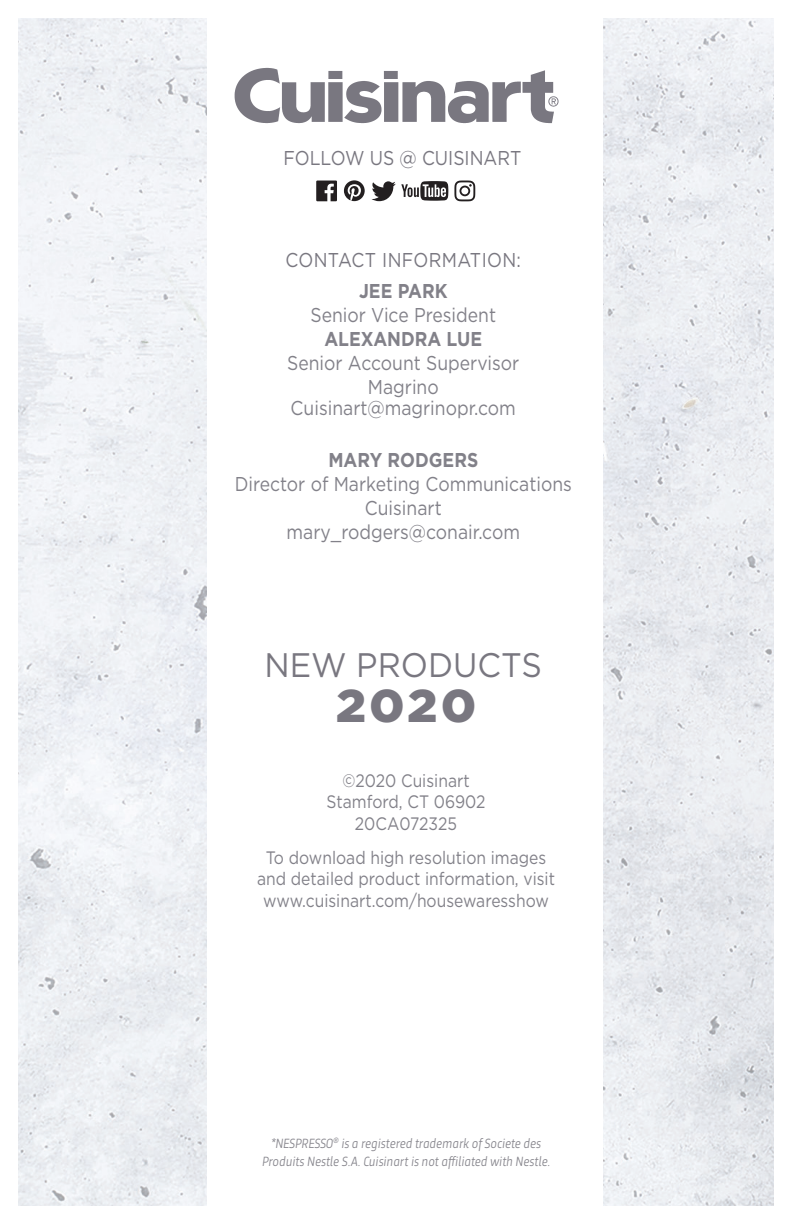
<style>
.page{position:relative;width:792px;height:1224px;background:#fff}
.page>*{position:absolute;margin:0;border:0;box-sizing:border-box;transform-origin:0 0}
.t1{font:900 46px "Gotham";color:#797780;scale:1.06 1}
.t2{font:34px "Gotham";color:#797780;scale:.94 1}
.t3{font:20px/24px "Gotham";color:#828189;text-align:center;scale:.88 1}
.t4{font:700 20px "Gotham";color:#828189;scale:.88 1}
.t5{font:20px "Gotham";letter-spacing:.02em;color:#797780;scale:.88 1}
.t6{font:20px "Gotham";color:#797780;scale:.88 1}
.t7{font:18px/21.6px "Gotham";color:#828189;text-align:center;scale:.87 1}
.t8{font:italic 14px/18px "Trasandina";letter-spacing:.005em;color:#87868d;text-align:center;scale:.9 1}
</style>
<div class="page">
<img style="left:18px;top:18px;width:756px;height:1188px">
<div style="left:207px;top:0;width:396px;height:1224px;background:#fff"></div>
<img style="left:234px;top:67px;width:325px;height:57px">
<svg style="left:316px;top:181px;width:21px;height:20px"></svg>
<svg style="left:344px;top:180px;width:21px;height:21px"></svg>
<svg style="left:371px;top:181px;width:77px;height:20px"></svg>
<svg style="left:454px;top:181px;width:21px;height:20px"></svg>
<p class="t6" style="left:284px;top:145px;width:272px">FOLLOW US @ CUISINART</p>
<p class="t5" style="left:286px;top:247px;width:269px">CONTACT INFORMATION:</p>
<p class="t4" style="left:359px;top:277px;width:102px">JEE PARK</p>
<p class="t3" style="left:310px;top:302px;width:212px">Senior Vice President</p>
<p class="t4" style="left:324px;top:325px;width:181px">ALEXANDRA LUE</p>
<p class="t3" style="left:287px;top:350px;width:265px">Senior Account Supervisor<br>Magrino</p>
<p class="t3" style="left:291px;top:396px;width:258px">Cuisinart@magrinopr.com</p>
<p class="t4" style="left:328px;top:447px;width:172px">MARY RODGERS</p>
<p class="t3" style="left:235px;top:472px;width:385px">Director of Marketing Communications<br>Cuisinart<br>mary_rodgers@conair.com</p>
<h2 class="t2" style="left:264px;top:643px;width:297px">NEW PRODUCTS</h2>
<h1 class="t1" style="left:336px;top:674px;width:134px">2020</h1>
<p class="t7" style="left:327px;top:769px;width:184px">©2020 Cuisinart<br>Stamford, CT 06902<br>20CA072325</p>
<p class="t7" style="left:257px;top:846px;width:344px">To download high resolution images and detailed product information, visit www.cuisinart.com/housewaresshow</p>
<p class="t8" style="left:262px;top:1133px;width:322px">*NESPRESSO<sup>®</sup> is a registered trademark of Societe des<br>Produits Nestle S.A. Cuisinart is not affiliated with Nestle.</p>
</div>
